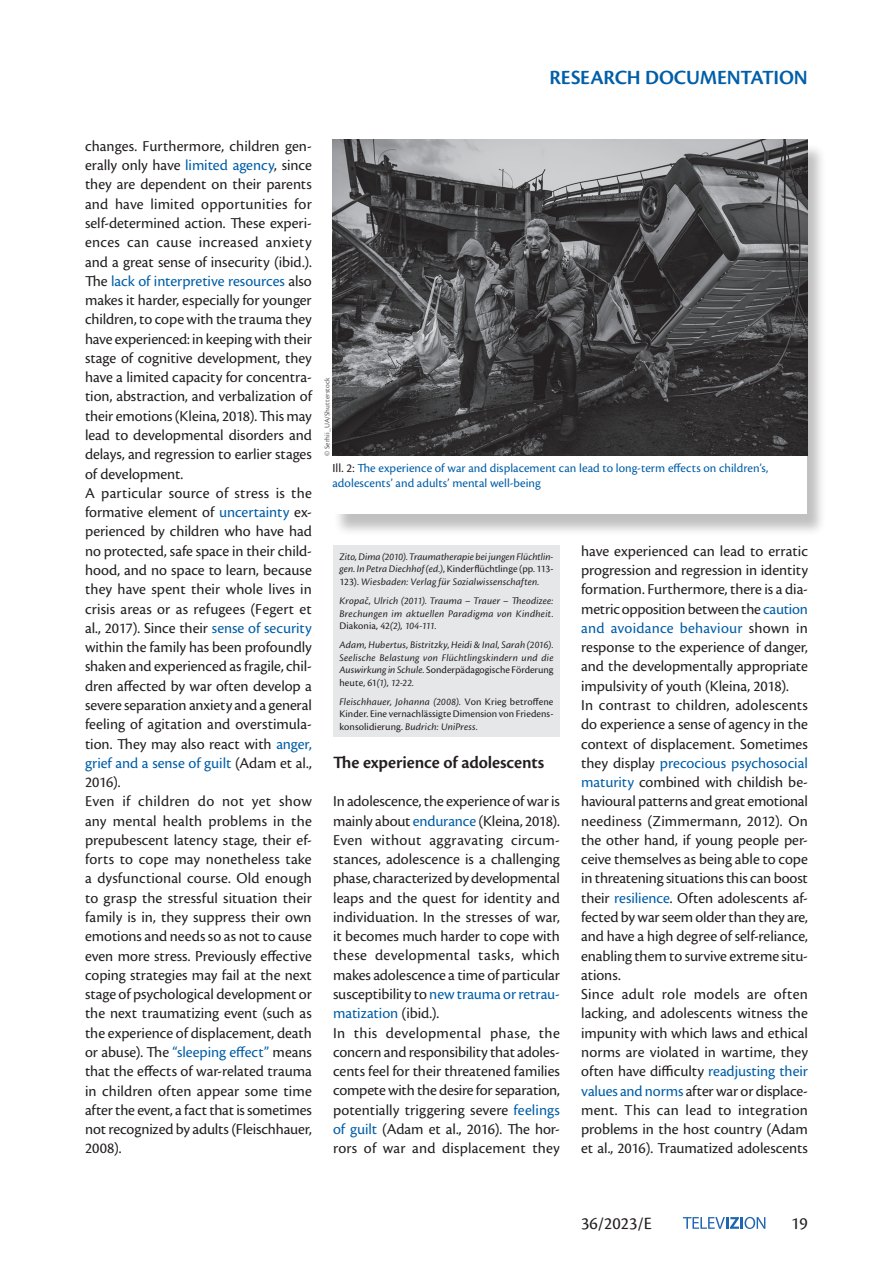
<style>
.page{position:relative;width:893px;height:1263px;background:#fff}
.page>*{position:absolute;margin:0;border:0;box-sizing:border-box;transform-origin:0 0}
.t1{font:600 21px "Cronos Pro";letter-spacing:-.005em;color:#005ea8}
.t2{font:600 18px "Cronos Pro";letter-spacing:-.005em;color:#231f20}
.t3{font:18px "Cronos Pro";color:#231f20}
.t4{font:15.75px/19.4px "Cronos Pro";color:#231f20}
.t5{font:12.75px/15.3px "Cronos Pro";letter-spacing:.005em;color:#005ea8}
.t6{font:italic 10.5px/12.6px "Cronos Pro";letter-spacing:.02em;color:#231f20;text-align:justify}
.t7{font:10.5px/12.6px "Cronos Pro";letter-spacing:.005em;color:#231f20;text-align:justify}
.t8{font:7.5px "Cronos Pro";letter-spacing:.015em;color:#57585a}
.s1{color:#005ea8}
.s2{color:#231f20}
.s3{font-style:normal}
.s4{font-style:italic}
</style>
<div class="page">
<svg style="left:683px;top:1217px;width:82px;height:12px"></svg>
<div style="left:333px;top:545px;width:227px;height:192px;background:#e6e7e9"></div>
<div style="left:333px;top:144px;width:494px;height:393px;background:#231f20;opacity:.28"></div>
<div style="left:332px;top:139px;width:475px;height:374px;background:#fff"></div>
<img style="left:332px;top:139px;width:475px;height:317px">
<h1 class="t1" style="left:549px;top:65px;width:260px">RESEARCH DOCUMENTATION</h1>
<p class="t4" style="left:85px;top:136px;width:228px">changes. Furthermore, children gen&shy;erally only have <span class="s1">limited agency</span>, since they are dependent on their parents and have limited opportunities for self-determined action. These experi&shy;ences can cause increased anxiety and a great sense of insecurity (ibid.).<br>The <span class="s1">lack of interpretive resources</span> also makes it harder, especially for younger children, to cope with the trauma they have experienced: in keeping with their stage of cognitive development, they have a limited capacity for concentra&shy;tion, abstraction, and verbalization of their emotions (Kleina, 2018). This may lead to developmental disorders and delays, and regression to earlier stages of development.<br>A particular source of stress is the formative element of <span class="s1">uncertainty</span> ex&shy;perienced by children who have had no protected, safe space in their child&shy;hood, and no space to learn, because they have spent their whole lives in crisis areas or as refugees (Fegert et al., 2017). Since their <span class="s1">sense of security </span>within the family has been profoundly shaken and experienced as fragile, chil&shy;dren affected by war often develop a severe separation anxiety and a general feeling of agitation and overstimula&shy;tion. They may also react with <span class="s1">anger, grief and a sense of guilt</span> (Adam et al., 2016).<br>Even if children do not yet show any mental health problems in the prepubescent latency stage, their ef&shy;forts to cope may nonetheless take a dysfunctional course. Old enough to grasp the stressful situation their family is in, they suppress their own emotions and needs so as not to cause even more stress. Previously effective coping strategies may fail at the next stage of psychological development or the next traumatizing event (such as the experience of displacement, death or abuse). The <span class="s1">“sleeping effect”</span> means that the effects of war-related trauma in children often appear some time after the event, a fact that is sometimes not recognized by adults (Fleischhauer, 2008).</p>
<p class="t8" style="left:323px;top:456px;width:80px;rotate:-90deg">© Serhii_UA/Shutterstock</p>
<p class="t5" style="left:332px;top:460px;width:437px"><span class="s2">Ill. 2:</span> The experience of war and displacement can lead to long-term effects on children’s, adolescents’ and adults’ mental well-being</p>
<p class="t6" style="left:339px;top:550px;width:216px">Zito, Dima (2010). Traumatherapie bei jungen Flüchtlin&shy;gen. In Petra Diechhof (ed.), <span class="s3">Kinderflüchtlinge (pp. 113- 123).</span> Wiesbaden: Verlag für Sozialwissenschaften.</p>
<p class="t6" style="left:339px;top:594px;width:216px">Kropač, Ulrich (2011). Trauma – Trauer – Theodizee:<br>Brechungen im aktuellen Paradigma von Kindheit.<br><span class="s3">Diakonia, 42</span>(2), 104-111.</p>
<p class="t6" style="left:339px;top:639px;width:216px">Adam, Hubertus, Bistritzky, Heidi &amp; Inal, Sarah (2016).<br>Seelische Belastung von Flüchtlingskindern und die Auswirkung in Schule. <span class="s3">Sonderpädagogische Förderung heute, 61</span>(1), 12-22.</p>
<p class="t7" style="left:339px;top:695px;width:216px"><span class="s4">Fleischhauer, Johanna (2008).</span> Von Krieg betroffene Kinder. Eine vernachlässigte Dimension von Friedens&shy;konsolidierung. <span class="s4">Budrich: UniPress.</span></p>
<p class="t2" style="left:333px;top:752px;width:213px">The experience of adolescents</p>
<p class="t4" style="left:333px;top:792px;width:228px">In adolescence, the experience of war is mainly about <span class="s1">endurance</span> (Kleina, 2018).<br>Even without aggravating circum&shy;stances, adolescence is a challenging phase, characterized by developmental leaps and the quest for identity and individuation. In the stresses of war, it becomes much harder to cope with these developmental tasks, which makes adolescence a time of particular susceptibility to <span class="s1">new trauma or retrau&shy;matization</span> (ibid.).<br>In this developmental phase, the concern and responsibility that adoles&shy;cents feel for their threatened families compete with the desire for separation, potentially triggering severe <span class="s1">feelings of guilt</span> (Adam et al., 2016). The hor&shy;rors of war and displacement they</p>
<p class="t4" style="left:581px;top:541px;width:228px">have experienced can lead to erratic progression and regression in identity formation. Furthermore, there is a dia&shy;metric opposition between the <span class="s1">caution and avoidance behaviour</span> shown in response to the experience of danger, and the developmentally appropriate impulsivity of youth (Kleina, 2018).<br>In contrast to children, adolescents do experience a sense of agency in the context of displacement. Sometimes they display <span class="s1">precocious psychosocial maturity</span> combined with childish be&shy;havioural patterns and great emotional neediness (Zimmermann, 2012). On the other hand, if young people per&shy;ceive themselves as being able to cope in threatening situations this can boost their <span class="s1">resilience</span>. Often adolescents af&shy;fected by war seem older than they are, and have a high degree of self-reliance, enabling them to survive extreme situ&shy;ations.<br>Since adult role models are often lacking, and adolescents witness the impunity with which laws and ethical norms are violated in wartime, they often have difficulty <span class="s1">readjusting their values and norms</span> after war or displace&shy;ment. This can lead to integration problems in the host country (Adam et al., 2016). Traumatized adolescents</p>
<p class="t3" style="left:581px;top:1213px;width:72px">36/2023/E</p>
<p class="t3" style="left:791px;top:1213px;width:18px">19</p>
</div>
